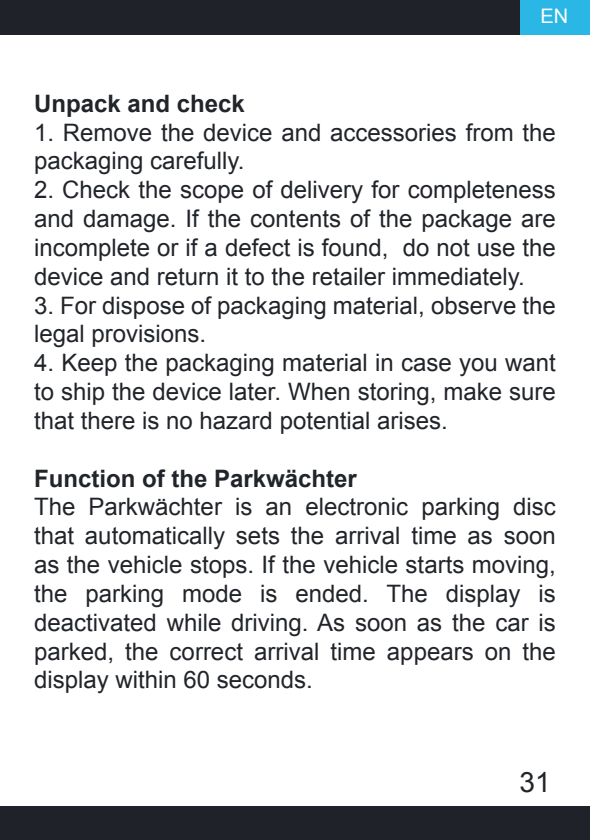
<style>
.page{position:relative;width:590px;height:840px;background:#fff}
.page>*{position:absolute;margin:0;border:0;box-sizing:border-box;transform-origin:0 0}
.t1{font:28px "Arial";color:#21252a}
.t2{font:24px/28.8px "Arial";color:#21252a;text-align:justify}
.t3{font:700 24px "Arial";color:#21252a}
.t4{font:20px "Arial";color:#fff}
</style>
<div class="page">
<div style="left:0;top:0;width:590px;height:34px;background:#1f2329"></div>
<div style="left:520px;top:0;width:70px;height:34px;background:#2ab7e6"></div>
<div style="left:0;top:806px;width:590px;height:33px;background:#1f2329"></div>
<p class="t4" style="left:540px;top:3px;width:29px">EN</p>
<p class="t3" style="left:34px;top:87px;width:212px">Unpack and check</p>
<p class="t2" style="left:34px;top:118px;width:523px">1. Remove the device and accessories from the packaging carefully.</p>
<p class="t2" style="left:34px;top:175px;width:523px">2. Check the scope of delivery for completeness and damage. If the contents of the package are incomplete or if a defect is found, do not use the device and return it to the retailer immediately.</p>
<p class="t2" style="left:34px;top:291px;width:523px">3. For dispose of packaging material, observe the legal provisions.</p>
<p class="t2" style="left:34px;top:348px;width:523px">4. Keep the packaging material in case you want to ship the device later. When storing, make sure that there is no hazard potential arises.</p>
<p class="t3" style="left:34px;top:462px;width:324px">Function of the Parkwächter</p>
<p class="t2" style="left:34px;top:492px;width:523px">The Parkwächter is an electronic parking disc that automatically sets the arrival time as soon as the vehicle stops. If the vehicle starts moving, the parking mode is ended. The display is deactivated while driving. As soon as the car is parked, the correct arrival time appears on the display within 60 seconds.</p>
<p class="t1" style="left:519px;top:763px;width:33px">31</p>
</div>
